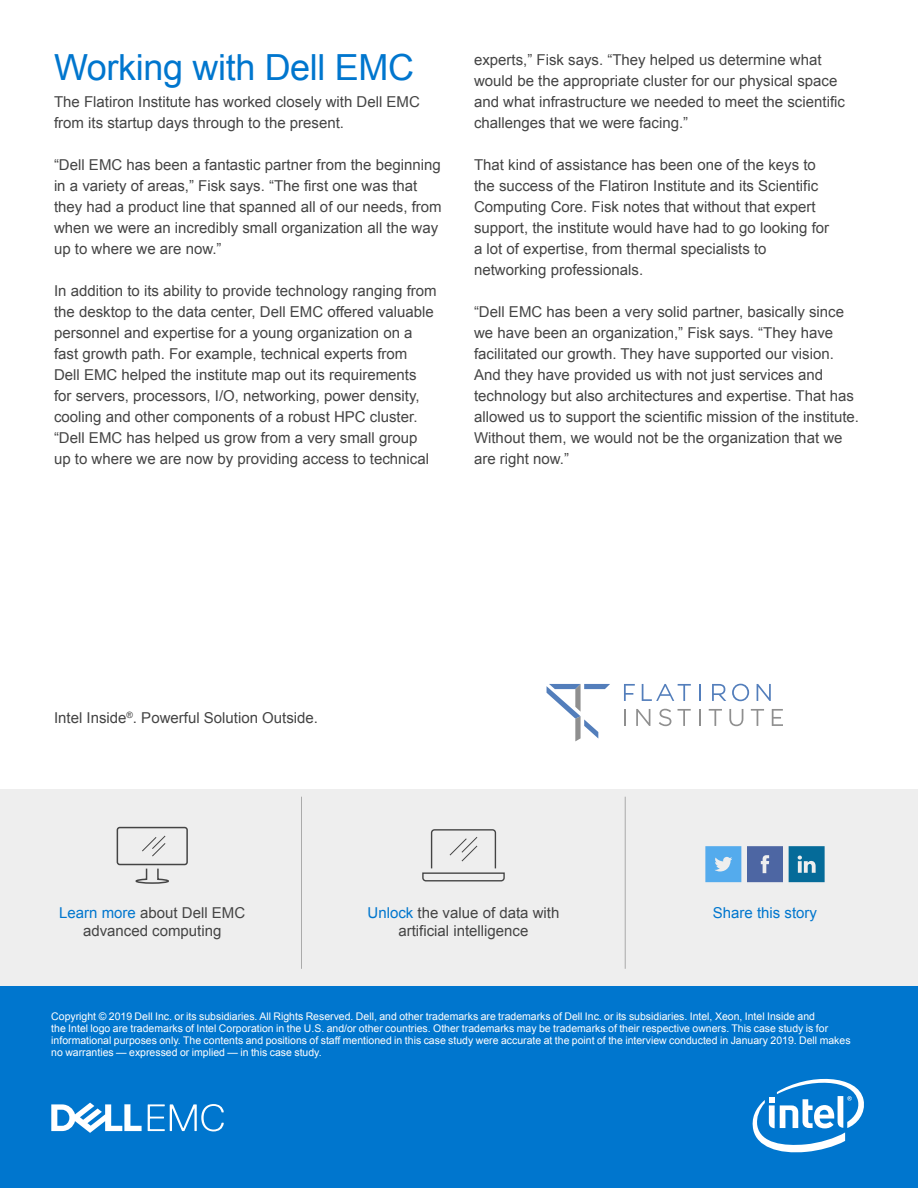
<style>
.page{position:relative;width:918px;height:1188px;background:#fff}
.page>*{position:absolute;margin:0;border:0;box-sizing:border-box;transform-origin:0 0}
.t1{font:36px "Arial";letter-spacing:-.01em;color:#0076ce}
.t2{font:15px/21px "Arial";color:#444}
.t3{font:15px "Arial";color:#0076ce}
.t4{font:10.5px/12px "Arial";color:#fff}
.s1{color:#0076ce}
</style>
<div class="page">
<div style="left:0;top:975px;width:918px;height:213px;background:#0076ce"></div>
<svg style="left:752px;top:1078px;width:112px;height:75px"></svg>
<svg style="left:148px;top:1104px;width:76px;height:27px"></svg>
<svg style="left:51px;top:1103px;width:91px;height:30px"></svg>
<div style="left:0;top:789px;width:918px;height:197px;background:#eee"></div>
<hr style="left:301px;top:797px;width:1px;height:172px;background:#aaa">
<hr style="left:625px;top:797px;width:1px;height:172px;background:#aaa">
<div style="left:117px;top:827px;width:71px;height:38px;border:2px solid #444;border-radius:2px"></div>
<svg style="left:142px;top:835px;width:24px;height:22px"></svg>
<svg style="left:135px;top:868px;width:34px;height:16px"></svg>
<svg style="left:747px;top:846px;width:36px;height:36px"></svg>
<svg style="left:705px;top:846px;width:36px;height:36px"></svg>
<svg style="left:789px;top:846px;width:36px;height:36px"></svg>
<svg style="left:422px;top:829px;width:83px;height:53px"></svg>
<svg style="left:624px;top:709px;width:2px;height:17px"></svg>
<svg style="left:659px;top:709px;width:12px;height:17px"></svg>
<svg style="left:729px;top:709px;width:14px;height:17px"></svg>
<svg style="left:772px;top:709px;width:11px;height:17px"></svg>
<svg style="left:678px;top:709px;width:13px;height:17px"></svg>
<svg style="left:699px;top:709px;width:2px;height:17px"></svg>
<svg style="left:709px;top:709px;width:13px;height:17px"></svg>
<svg style="left:751px;top:709px;width:13px;height:17px"></svg>
<svg style="left:636px;top:709px;width:14px;height:17px"></svg>
<svg style="left:547px;top:684px;width:63px;height:57px"></svg>
<svg style="left:624px;top:684px;width:11px;height:17px"></svg>
<svg style="left:699px;top:684px;width:2px;height:17px"></svg>
<svg style="left:712px;top:684px;width:14px;height:17px"></svg>
<svg style="left:732px;top:684px;width:17px;height:17px"></svg>
<svg style="left:757px;top:684px;width:14px;height:17px"></svg>
<svg style="left:642px;top:684px;width:49px;height:17px"></svg>
<h1 class="t1" style="left:54px;top:44px;width:362px">Working with Dell EMC</h1>
<p class="t2" style="left:54px;top:92px;width:367px">The Flatiron Institute has worked closely with Dell EMC from its startup days through to the present.</p>
<p class="t2" style="left:54px;top:155px;width:389px">“Dell EMC has been a fantastic partner from the beginning in a variety of areas,” Fisk says. “The first one was that they had a product line that spanned all of our needs, from when we were an incredibly small organization all the way up to where we are now.”</p>
<p class="t2" style="left:54px;top:281px;width:384px">In addition to its ability to provide technology ranging from the desktop to the data center, Dell EMC offered valuable personnel and expertise for a young organization on a fast growth path. For example, technical experts from Dell EMC helped the institute map out its requirements for servers, processors, I/O, networking, power density, cooling and other components of a robust HPC cluster. “Dell EMC has helped us grow from a very small group up to where we are now by providing access to technical</p>
<p class="t2" style="left:474px;top:49px;width:373px">experts,” Fisk says. “They helped us determine what would be the appropriate cluster for our physical space and what infrastructure we needed to meet the scientific challenges that we were facing.”</p>
<p class="t2" style="left:474px;top:154px;width:357px">That kind of assistance has been one of the keys to the success of the Flatiron Institute and its Scientific Computing Core. Fisk notes that without that expert support, the institute would have had to go looking for a lot of expertise, from thermal specialists to networking professionals.</p>
<p class="t2" style="left:474px;top:301px;width:387px">“Dell EMC has been a very solid partner, basically since we have been an organization,” Fisk says. “They have facilitated our growth. They have supported our vision.<br>And they have provided us with not just services and technology but also architectures and expertise. That has allowed us to support the scientific mission of the institute.<br>Without them, we would not be the organization that we are right now.”</p>
<p class="t2" style="left:54px;top:708px;width:266px">Intel Inside<sup>®</sup>. Powerful Solution Outside.</p>
<p class="t2" style="left:59px;top:902px;width:187px"><span class="s1">Learn more</span> about Dell EMC</p>
<p class="t3" style="left:713px;top:903px;width:106px">Share this story</p>
<p class="t2" style="left:83px;top:920px;width:140px">advanced computing</p>
<p class="t2" style="left:368px;top:904px;width:193px;line-height:18px;text-align:center"><span class="s1">Unlock</span> the value of data with artificial intelligence</p>
<p class="t4" style="left:51px;top:1010px;width:801px">Copyright © 2019 Dell Inc. or its subsidiaries. All Rights Reserved. Dell, and other trademarks are trademarks of Dell Inc. or its subsidiaries. Intel, Xeon, Intel Inside and<br>the Intel logo are trademarks of Intel Corporation in the U.S. and/or other countries. Other trademarks may be trademarks of their respective owners. This case study is for informational purposes only. The contents and positions of staff mentioned in this case study were accurate at the point of the interview conducted in January 2019. Dell makes no warranties — expressed or implied — in this case study.</p>
</div>
